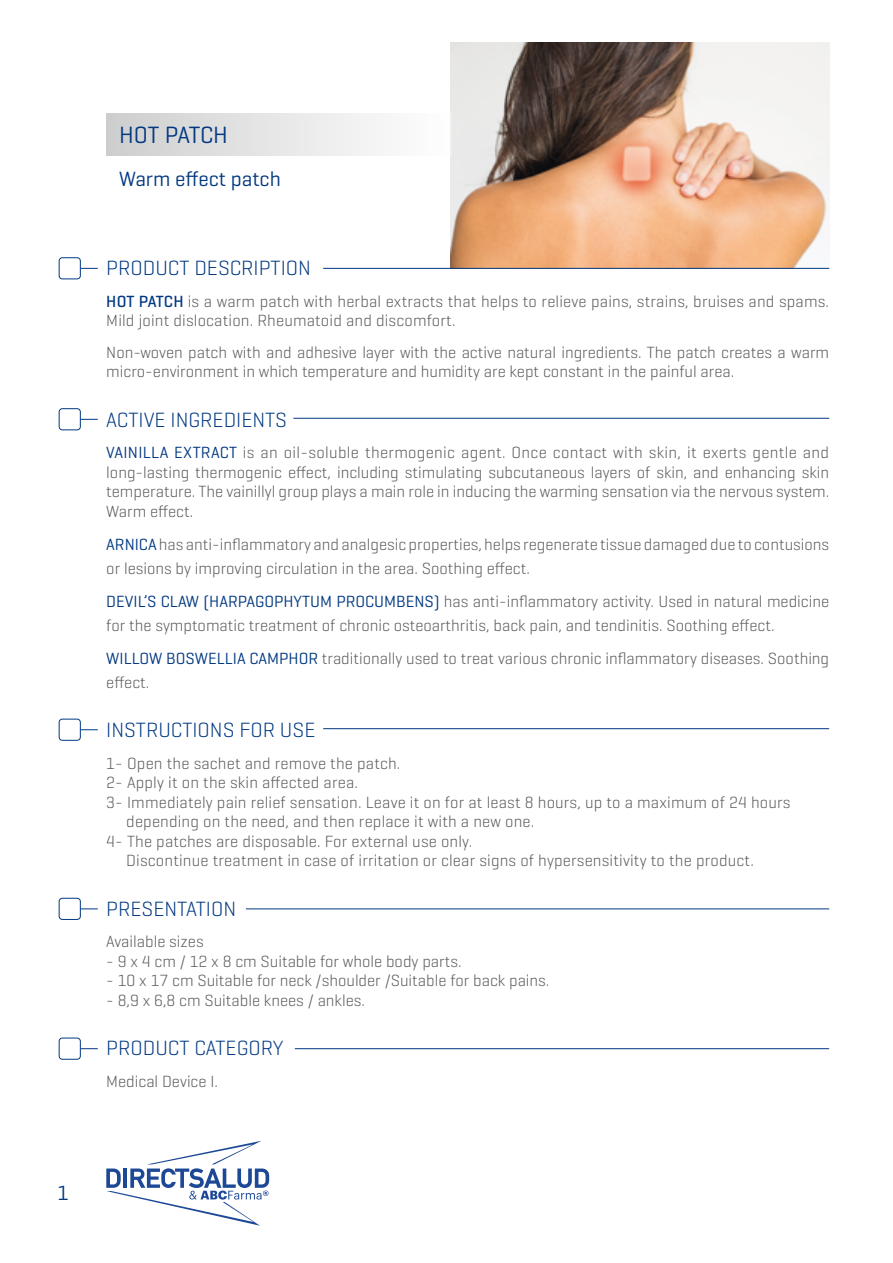
<style>
.page{position:relative;width:893px;height:1263px;background:#fff}
.page>*{position:absolute;margin:0;border:0;box-sizing:border-box;transform-origin:0 0}
.t1{font:24px "Geogrotesque";letter-spacing:-.01em;color:#003882}
.t2{font:300 21px "Geogrotesque";color:#003882}
.t3{font:21px "Geogrotesque";color:#003882}
.t4{font:300 16.5px/19.5px "Geogrotesque";color:#58585a}
.s1{font-weight:500;color:#003882}
.s2{font-weight:400;color:#003882}
</style>
<div class="page">
<img style="left:451px;top:43px;width:378px;height:225px">
<hr style="left:246px;top:908px;width:583px;height:1px;background:#003882">
<div style="left:59px;top:898px;width:22px;height:22px;border:1px solid #003882;border-radius:3px"></div>
<svg style="left:81px;top:908px;width:17px;height:1px"></svg>
<hr style="left:295px;top:1048px;width:534px;height:1px;background:#003882">
<div style="left:59px;top:1037px;width:22px;height:23px;border:1px solid #003882;border-radius:3px"></div>
<svg style="left:81px;top:1048px;width:17px;height:1px"></svg>
<hr style="left:293px;top:418px;width:536px;height:1px;background:#003882">
<div style="left:59px;top:408px;width:22px;height:22px;border:1px solid #003882;border-radius:3px"></div>
<svg style="left:81px;top:419px;width:17px;height:1px"></svg>
<hr style="left:323px;top:728px;width:506px;height:1px;background:#003882">
<div style="left:59px;top:719px;width:22px;height:22px;border:1px solid #003882;border-radius:3px"></div>
<svg style="left:81px;top:729px;width:17px;height:1px"></svg>
<div style="left:106px;top:113px;width:346px;height:43px;background:linear-gradient(to right,#cececf,#fff)"></div>
<svg style="left:106px;top:1141px;width:163px;height:85px"></svg>
<hr style="left:323px;top:268px;width:506px;height:1px;background:#003882">
<div style="left:59px;top:257px;width:22px;height:22px;border:1px solid #003882;border-radius:3px"></div>
<svg style="left:81px;top:268px;width:17px;height:1px"></svg>
<h1 class="t1" style="left:119px;top:120px;width:110px">HOT PATCH</h1>
<p class="t3" style="left:119px;top:166px;width:163px">Warm effect patch</p>
<p class="t2" style="left:106px;top:255px;width:206px">PRODUCT DESCRIPTION</p>
<p class="t4" style="left:106px;top:291px;width:724px"><span class="s1">HOT PATCH</span> is a warm patch with herbal extracts that helps to relieve pains, strains, bruises and spams.<br>Mild joint dislocation. Rheumatoid and discomfort.</p>
<p class="t4" style="left:106px;top:342px;width:724px">Non-woven patch with and adhesive layer with the active natural ingredients. The patch creates a warm micro-environment in which temperature and humidity are kept constant in the painful area.</p>
<p class="t2" style="left:106px;top:406px;width:182px">ACTIVE INGREDIENTS</p>
<p class="t4" style="left:106px;top:442px;width:724px;text-align:justify"><span class="s2">VAINILLA EXTRACT</span> is an oil-soluble thermogenic agent. Once contact with skin, it exerts gentle and long-lasting thermogenic effect, including stimulating subcutaneous layers of skin, and enhancing skin temperature. The vainillyl group plays a main role in inducing the warming sensation via the nervous system.<br>Warm effect.</p>
<p class="t4" style="left:106px;top:531px;width:724px;line-height:24px"><span class="s2">ARNICA</span>has anti-inflammatory and analgesic properties, helps regenerate tissue damaged due to contusions or lesions by improving circulation in the area. Soothing effect.</p>
<p class="t4" style="left:106px;top:588px;width:724px;line-height:24px"><span class="s2">DEVIL’S CLAW (HARPAGOPHYTUM PROCUMBENS)</span> has anti-inflammatory activity. Used in natural medicine for the symptomatic treatment of chronic osteoarthritis, back pain, and tendinitis. Soothing effect.</p>
<p class="t4" style="left:106px;top:645px;width:724px;line-height:24px"><span class="s2">WILLOW BOSWELLIA CAMPHOR</span> traditionally used to treat various chronic inflammatory diseases. Soothing effect.</p>
<p class="t2" style="left:106px;top:717px;width:211px">INSTRUCTIONS FOR USE</p>
<p class="t4" style="left:106px;top:753px;width:296px">1- Open the sachet and remove the patch.</p>
<p class="t4" style="left:106px;top:772px;width:253px">2- Apply it on the skin affected area.</p>
<p class="t4" style="left:106px;top:792px;width:686px">3- Immediately pain relief sensation. Leave it on for at least 8 hours, up to a maximum of 24 hours</p>
<p class="t4" style="left:126px;top:811px;width:410px">depending on the need, and then replace it with a new one.</p>
<p class="t4" style="left:106px;top:831px;width:367px">4- The patches are disposable. For external use only.</p>
<p class="t4" style="left:126px;top:850px;width:629px">Discontinue treatment in case of irritation or clear signs of hypersensitivity to the product.</p>
<p class="t2" style="left:106px;top:895px;width:131px">PRESENTATION</p>
<p class="t4" style="left:106px;top:931px;width:99px">Available sizes</p>
<p class="t4" style="left:106px;top:951px;width:357px">- 9 x 4 cm / 12 x 8 cm Suitable for whole body parts.</p>
<p class="t4" style="left:106px;top:970px;width:445px">- 10 x 17 cm Suitable for neck /shoulder /Suitable for back pains.</p>
<p class="t4" style="left:106px;top:990px;width:260px">- 8,9 x 6,8 cm Suitable knees / ankles.</p>
<p class="t2" style="left:106px;top:1035px;width:179px">PRODUCT CATEGORY</p>
<p class="t4" style="left:106px;top:1071px;width:113px">Medical Device I.</p>
<p class="t3" style="left:57px;top:1179px;width:13px">1</p>
</div>
